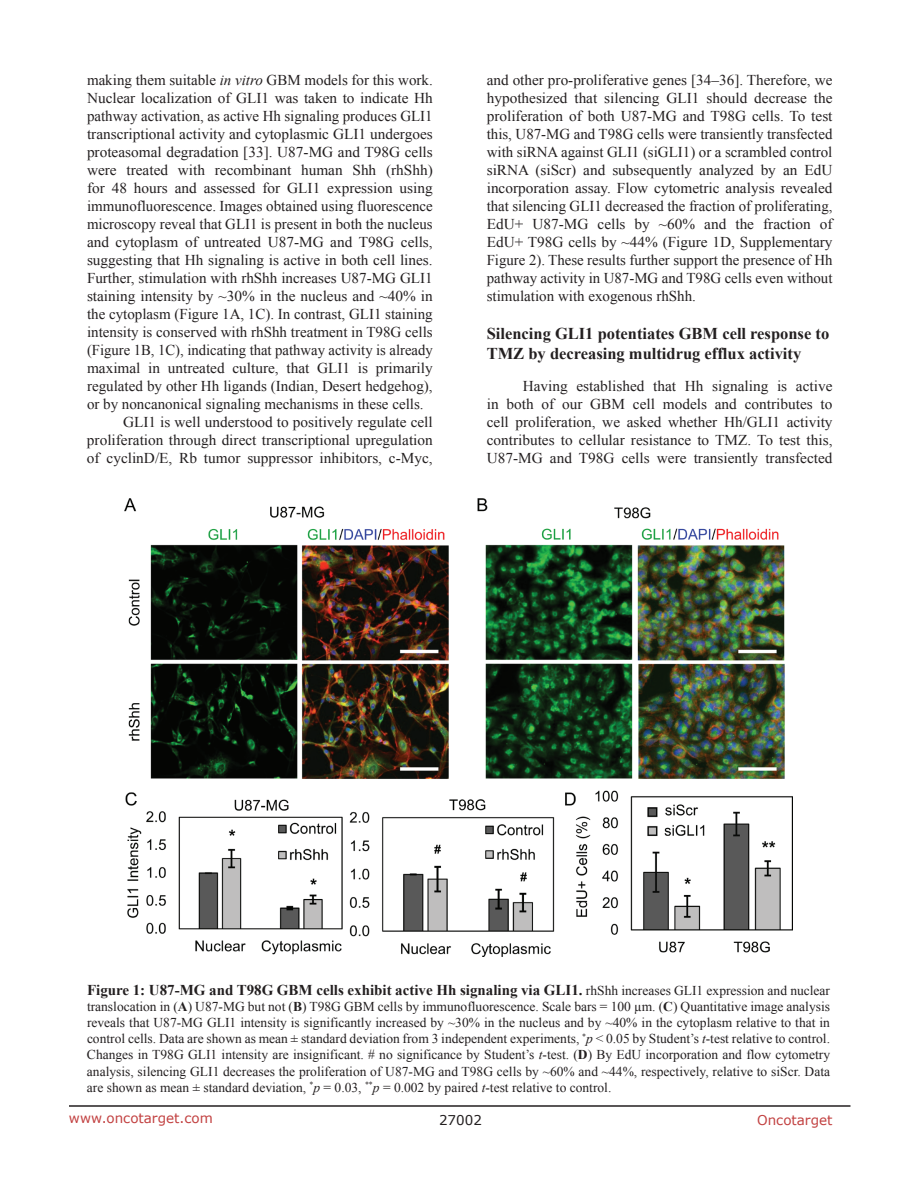
<style>
.page{position:relative;width:918px;height:1188px;background:#fff}
.page>*{position:absolute;margin:0;border:0;box-sizing:border-box;transform-origin:0 0}
.t1{font:700 16.5px/19.8px "Times New Roman";color:#231f20}
.t2{font:15px/18px "Times New Roman";color:#231f20;text-align:justify}
.t3{font:700 15px "Times New Roman";color:#231f20}
.t4{font:13.5px/16.2px "Times New Roman";color:#231f20;text-align:justify}
.t5{font:13.5px "Verdana";color:#c24141}
.t6{font:13.5px "Verdana";color:#231f20}
.s1{font-style:italic}
.s2{font-weight:400;font-size:13.5px}
.s3{font-weight:700}
</style>
<div class="page">
<hr style="left:69px;top:1105px;width:781px;height:2px;background:#231f20">
<img style="left:125px;top:498px;width:667px;height:459px">
<p class="t2" style="left:87px;top:71px;width:347px">making them suitable <span class="s1">in vitro</span> GBM models for this work.</p>
<p class="t2" style="left:87px;top:89px;width:347px">Nuclear localization of GLI1 was taken to indicate Hh</p>
<p class="t2" style="left:87px;top:107px;width:347px">pathway activation, as active Hh signaling produces GLI1</p>
<p class="t2" style="left:87px;top:125px;width:347px">transcriptional activity and cytoplasmic GLI1 undergoes</p>
<p class="t2" style="left:87px;top:143px;width:347px">proteasomal degradation [33]. U87-MG and T98G cells</p>
<p class="t2" style="left:87px;top:161px;width:347px">were treated with recombinant human Shh (rhShh)</p>
<p class="t2" style="left:87px;top:179px;width:347px">for 48 hours and assessed for GLI1 expression using</p>
<p class="t2" style="left:87px;top:197px;width:347px">immunofluorescence. Images obtained using fluorescence</p>
<p class="t2" style="left:87px;top:215px;width:347px">microscopy reveal that GLI1 is present in both the nucleus</p>
<p class="t2" style="left:87px;top:233px;width:347px">and cytoplasm of untreated U87-MG and T98G cells,</p>
<p class="t2" style="left:87px;top:251px;width:347px">suggesting that Hh signaling is active in both cell lines.</p>
<p class="t2" style="left:87px;top:269px;width:347px">Further, stimulation with rhShh increases U87-MG GLI1</p>
<p class="t2" style="left:87px;top:287px;width:347px">staining intensity by ~30% in the nucleus and ~40% in</p>
<p class="t2" style="left:87px;top:305px;width:347px">the cytoplasm (Figure 1A, 1C). In contrast, GLI1 staining</p>
<p class="t2" style="left:87px;top:323px;width:347px">intensity is conserved with rhShh treatment in T98G cells</p>
<p class="t2" style="left:87px;top:341px;width:347px">(Figure 1B, 1C), indicating that pathway activity is already</p>
<p class="t2" style="left:87px;top:359px;width:347px">maximal in untreated culture, that GLI1 is primarily</p>
<p class="t2" style="left:87px;top:377px;width:347px">regulated by other Hh ligands (Indian, Desert hedgehog),</p>
<p class="t2" style="left:87px;top:395px;width:338px">or by noncanonical signaling mechanisms in these cells.</p>
<p class="t2" style="left:123px;top:413px;width:311px">GLI1 is well understood to positively regulate cell</p>
<p class="t2" style="left:87px;top:431px;width:347px">proliferation through direct transcriptional upregulation</p>
<p class="t2" style="left:87px;top:449px;width:347px">of cyclinD/E, Rb tumor suppressor inhibitors, c-Myc,</p>
<p class="t2" style="left:487px;top:71px;width:347px">and other pro-proliferative genes [34–36]. Therefore, we hypothesized that silencing GLI1 should decrease the proliferation of both U87-MG and T98G cells. To test this, U87-MG and T98G cells were transiently transfected with siRNA against GLI1 (siGLI1) or a scrambled control siRNA (siScr) and subsequently analyzed by an EdU incorporation assay. Flow cytometric analysis revealed that silencing GLI1 decreased the fraction of proliferating, EdU+ U87-MG cells by ~60% and the fraction of EdU+ T98G cells by ~44% (Figure 1D, Supplementary Figure 2). These results further support the presence of Hh pathway activity in U87-MG and T98G cells even without stimulation with exogenous rhShh.</p>
<p class="t1" style="left:487px;top:323px;width:344px">Silencing GLI1 potentiates GBM cell response to<br>TMZ by decreasing multidrug efflux activity</p>
<p class="t2" style="left:487px;top:376px;width:347px;text-indent:36px">Having established that Hh signaling is active in both of our GBM cell models and contributes to cell proliferation, we asked whether Hh/GLI1 activity contributes to cellular resistance to TMZ. To test this, U87-MG and T98G cells were transiently transfected</p>
<p class="t3" style="left:87px;top:979px;width:745px">Figure 1: U87-MG and T98G GBM cells exhibit active Hh signaling via GLI1. <span class="s2">rhShh increases GLI1 expression and nuclear</span></p>
<p class="t4" style="left:87px;top:998px;width:745px">translocation in (<span class="s3">A</span>) U87-MG but not (<span class="s3">B</span>) T98G GBM cells by immunofluorescence. Scale bars = 100 µm. (<span class="s3">C</span>) Quantitative image analysis reveals that U87-MG GLI1 intensity is significantly increased by ~30% in the nucleus and by ~40% in the cytoplasm relative to that in control cells. Data are shown as mean ± standard deviation from 3 independent experiments, <sup>*</sup><span class="s1">p</span> &lt; 0.05 by Student’s <span class="s1">t</span>-test relative to control.<br>Changes in T98G GLI1 intensity are insignificant. # no significance by Student’s <span class="s1">t</span>-test. (<span class="s3">D</span>) By EdU incorporation and flow cytometry analysis, silencing GLI1 decreases the proliferation of U87-MG and T98G cells by ~60% and ~44%, respectively, relative to siScr. Data are shown as mean ± standard deviation, <sup>*</sup><span class="s1">p</span> = 0.03, <sup>**</sup><span class="s1">p</span> = 0.002 by paired <span class="s1">t</span>-test relative to control.</p>
<p class="t5" style="left:69px;top:1109px;width:145px">www.oncotarget.com</p>
<p class="t6" style="left:439px;top:1111px;width:44px">27002</p>
<p class="t5" style="left:757px;top:1111px;width:77px">Oncotarget</p>
</div>
